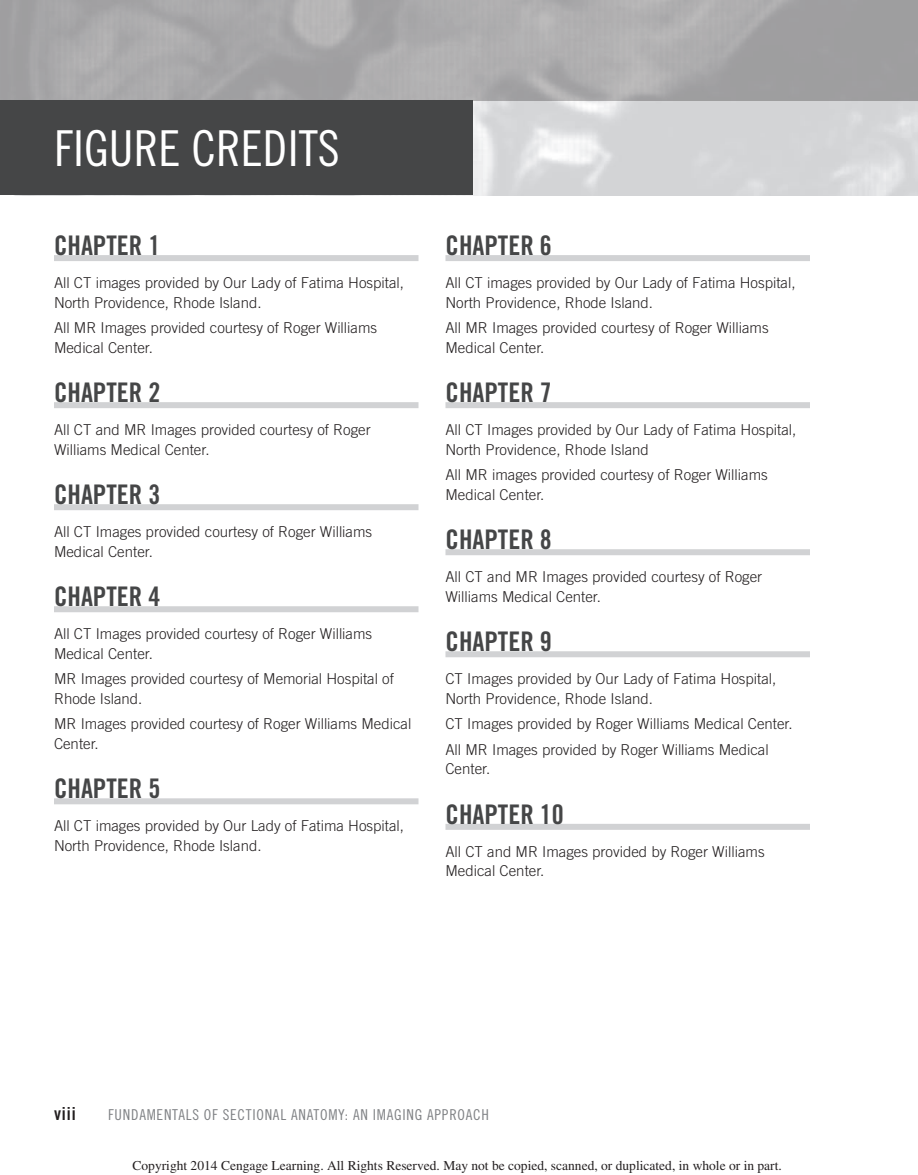
<style>
.page{position:relative;width:918px;height:1175px;background:#fff}
.page>*{position:absolute;margin:0;border:0;box-sizing:border-box;transform-origin:0 0}
.t1{font:49.5px "Trade Gothic LT Std Cn 18";color:#fff}
.t2{font:27px "Trade Gothic LT Std Bd Cn 20";color:#454647}
.t3{font:18px "Trade Gothic LT Std Bd Cn 20";color:#231f20}
.t4{font:300 15px/19.5px "Trade Gothic LT Std";color:#231f20}
.t5{font:15px "Trade Gothic LT Std Cn 18";letter-spacing:.05em;color:#808285}
.t6{font:13.5px "Times";color:#231f20}
</style>
<div class="page">
<img style="left:472px;top:101px;width:446px;height:94px">
<div style="left:0;top:0;width:918px;height:101px;background:#a9a9aa"></div>
<div style="left:54px;top:255px;width:364px;height:6px;background:#d1d2d4"></div>
<div style="left:54px;top:402px;width:364px;height:6px;background:#d1d2d4"></div>
<div style="left:54px;top:504px;width:364px;height:6px;background:#d1d2d4"></div>
<div style="left:54px;top:606px;width:364px;height:6px;background:#d1d2d4"></div>
<div style="left:54px;top:798px;width:364px;height:6px;background:#d1d2d4"></div>
<div style="left:446px;top:255px;width:364px;height:6px;background:#d1d2d4"></div>
<div style="left:446px;top:402px;width:364px;height:6px;background:#d1d2d4"></div>
<div style="left:446px;top:549px;width:364px;height:6px;background:#d1d2d4"></div>
<div style="left:446px;top:651px;width:364px;height:6px;background:#d1d2d4"></div>
<div style="left:446px;top:823px;width:364px;height:6px;background:#d1d2d4"></div>
<div style="left:0;top:101px;width:472px;height:94px;background:#454647"></div>
<h1 class="t1" style="left:54px;top:119px;width:287px">FIGURE CREDITS</h1>
<h2 class="t2" style="left:54px;top:229px;width:108px">CHAPTER 1</h2>
<p class="t4" style="left:54px;top:273px;width:352px">All CT images provided by Our Lady of Fatima Hospital,<br>North Providence, Rhode Island.</p>
<p class="t4" style="left:54px;top:318px;width:325px">All MR Images provided courtesy of Roger Williams<br>Medical Center.</p>
<h2 class="t2" style="left:54px;top:376px;width:108px">CHAPTER 2</h2>
<p class="t4" style="left:54px;top:420px;width:318px">All CT and MR Images provided courtesy of Roger<br>Williams Medical Center.</p>
<h2 class="t2" style="left:54px;top:478px;width:108px">CHAPTER 3</h2>
<p class="t4" style="left:54px;top:522px;width:320px">All CT Images provided courtesy of Roger Williams<br>Medical Center.</p>
<h2 class="t2" style="left:54px;top:580px;width:108px">CHAPTER 4</h2>
<p class="t4" style="left:54px;top:624px;width:320px">All CT Images provided courtesy of Roger Williams<br>Medical Center.</p>
<p class="t4" style="left:54px;top:669px;width:341px">MR Images provided courtesy of Memorial Hospital of<br>Rhode Island.</p>
<p class="t4" style="left:54px;top:714px;width:359px">MR Images provided courtesy of Roger Williams Medical<br>Center.</p>
<h2 class="t2" style="left:54px;top:772px;width:108px">CHAPTER 5</h2>
<p class="t4" style="left:54px;top:816px;width:352px">All CT images provided by Our Lady of Fatima Hospital,<br>North Providence, Rhode Island.</p>
<h2 class="t2" style="left:446px;top:229px;width:108px">CHAPTER 6</h2>
<p class="t4" style="left:446px;top:273px;width:352px">All CT images provided by Our Lady of Fatima Hospital,<br>North Providence, Rhode Island.</p>
<p class="t4" style="left:446px;top:318px;width:325px">All MR Images provided courtesy of Roger Williams<br>Medical Center.</p>
<h2 class="t2" style="left:446px;top:376px;width:108px">CHAPTER 7</h2>
<p class="t4" style="left:446px;top:420px;width:352px">All CT Images provided by Our Lady of Fatima Hospital,<br>North Providence, Rhode Island</p>
<p class="t4" style="left:446px;top:465px;width:324px">All MR images provided courtesy of Roger Williams<br>Medical Center.</p>
<h2 class="t2" style="left:446px;top:523px;width:108px">CHAPTER 8</h2>
<p class="t4" style="left:446px;top:567px;width:318px">All CT and MR Images provided courtesy of Roger<br>Williams Medical Center.</p>
<h2 class="t2" style="left:446px;top:625px;width:108px">CHAPTER 9</h2>
<p class="t4" style="left:446px;top:669px;width:332px">CT Images provided by Our Lady of Fatima Hospital,<br>North Providence, Rhode Island.</p>
<p class="t4" style="left:446px;top:711px;width:349px;line-height:25.5px">CT Images provided by Roger Williams Medical Center.<br>All MR Images provided by Roger Williams Medical</p>
<p class="t4" style="left:446px;top:759px;width:46px">Center.</p>
<h2 class="t2" style="left:446px;top:797px;width:120px">CHAPTER 10</h2>
<p class="t4" style="left:446px;top:841px;width:321px">All CT and MR Images provided by Roger Williams<br>Medical Center.</p>
<p class="t3" style="left:54px;top:1102px;width:23px">VIII</p>
<p class="t5" style="left:108px;top:1105px;width:9px">FUND</p>
<p class="t5" style="left:139px;top:1105px;width:17px">AMENT</p>
<p class="t5" style="left:178px;top:1105px;width:53px">ALSOFSECT</p>
<p class="t5" style="left:252px;top:1105px;width:70px">IONAL ANATOMY</p>
<p class="t5" style="left:345px;top:1105px;width:98px">: AN IMAGING APPRO</p>
<p class="t5" style="left:466px;top:1105px;width:16px">ACH</p>
<p class="t6" style="left:132px;top:1157px;width:651px">Copyright 2014 Cengage Learning. All Rights Reserved. May not be copied, scanned, or duplicated, in whole or in part.</p>
</div>
